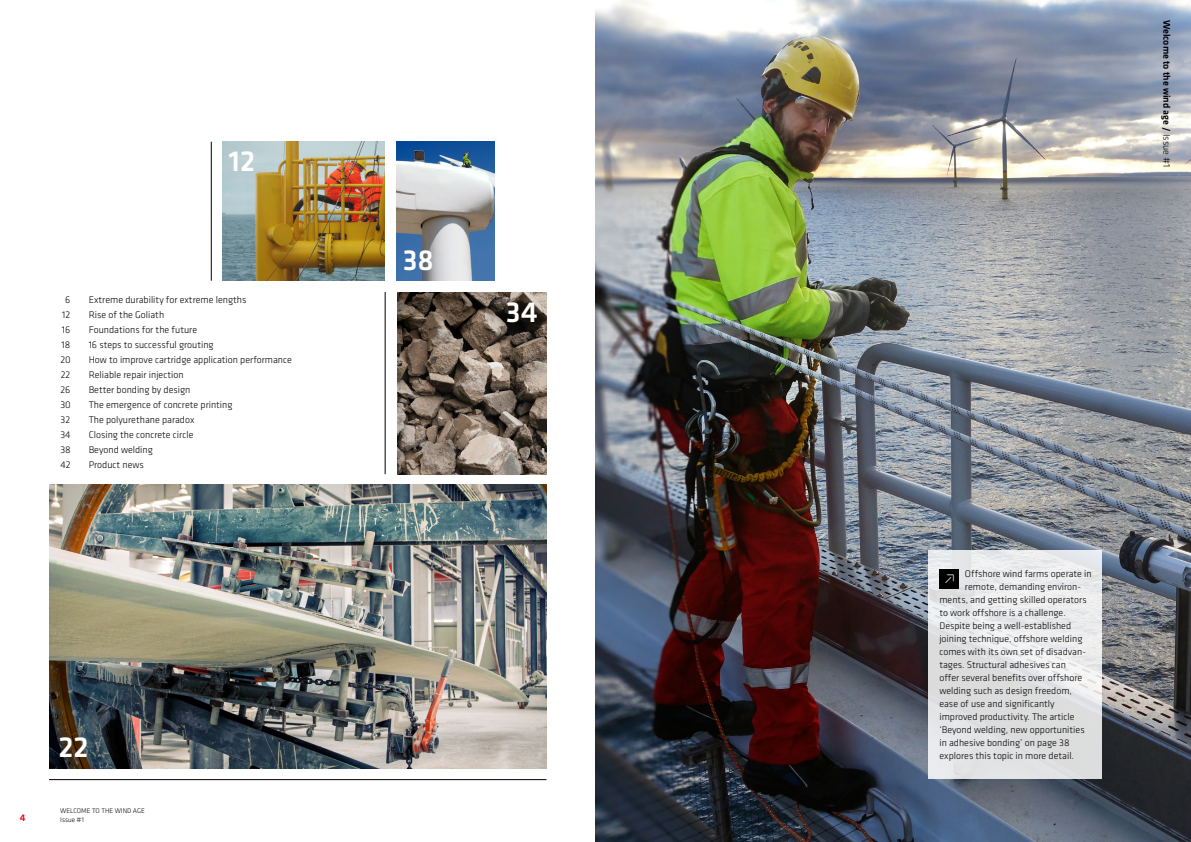
<style>
.page{position:relative;width:1191px;height:842px;background:#fff}
.page>*{position:absolute;margin:0;border:0;box-sizing:border-box;transform-origin:0 0}
.t1{font:500 30px "Klavika";color:#fff}
.t2{font:300 14.2px "Klavika";color:#fff}
.t3{font:300 10px "Klavika";color:#000}
.t4{font:500 10px "Klavika";color:#000}
.t5{font:500 10px "Klavika";color:#e30613}
.t6{font:300 7px/8.4px "Klavika";color:#000}
.s1{font-weight:300}
</style>
<div class="page">
<img style="left:397px;top:141px;width:97px;height:139px">
<img style="left:223px;top:142px;width:161px;height:139px">
<img style="left:398px;top:292px;width:148px;height:182px">
<img style="left:49px;top:485px;width:497px;height:283px">
<img style="left:595px;top:0;width:596px;height:842px">
<hr style="left:49px;top:779px;width:497px;height:1px;background:#000">
<hr style="left:385px;top:292px;width:1px;height:182px;background:#000">
<hr style="left:211px;top:142px;width:1px;height:139px;background:#000">
<svg style="left:928px;top:551px;width:173px;height:228px;fill:#e3e4e6"></svg>
<div style="left:939px;top:569px;width:20px;height:20px;background:#000"></div>
<h1 class="t1" style="left:228px;top:141px;width:28px">12</h1>
<p class="t3" style="left:65px;top:294px;width:7px">6</p>
<p class="t3" style="left:89px;top:294px;width:159px">Extreme durability for extreme lengths</p>
<p class="t3" style="left:62px;top:309px;width:10px">12</p>
<p class="t3" style="left:89px;top:309px;width:77px">Rise of the Goliath</p>
<p class="t3" style="left:62px;top:324px;width:10px">16</p>
<p class="t3" style="left:89px;top:324px;width:110px">Foundations for the future</p>
<p class="t3" style="left:62px;top:339px;width:10px">18</p>
<p class="t3" style="left:89px;top:339px;width:126px">16 steps to successful grouting</p>
<p class="t3" style="left:60px;top:354px;width:12px">20</p>
<p class="t3" style="left:89px;top:354px;width:205px">How to improve cartridge application performance</p>
<p class="t3" style="left:61px;top:369px;width:11px">22</p>
<p class="t3" style="left:89px;top:369px;width:96px">Reliable repair injection</p>
<p class="t3" style="left:60px;top:384px;width:12px">26</p>
<p class="t3" style="left:89px;top:384px;width:103px">Better bonding by design</p>
<p class="t3" style="left:60px;top:399px;width:12px">30</p>
<p class="t3" style="left:89px;top:399px;width:145px">The emergence of concrete printing</p>
<p class="t3" style="left:61px;top:414px;width:11px">32</p>
<p class="t3" style="left:89px;top:414px;width:107px">The polyurethane paradox</p>
<p class="t3" style="left:60px;top:429px;width:12px">34</p>
<p class="t3" style="left:89px;top:429px;width:106px">Closing the concrete circle</p>
<p class="t3" style="left:60px;top:444px;width:12px">38</p>
<p class="t3" style="left:89px;top:444px;width:66px">Beyond welding</p>
<p class="t3" style="left:60px;top:459px;width:12px">42</p>
<p class="t3" style="left:89px;top:459px;width:57px">Product news</p>
<h1 class="t1" style="left:58px;top:726px;width:32px">22</h1>
<p class="t5" style="left:20px;top:811px;width:7px">4</p>
<p class="t6" style="left:60px;top:807px;width:86px">WELCOME TO THE WIND AGE<br>Issue #1</p>
<h1 class="t1" style="left:403px;top:239px;width:33px">38</h1>
<h1 class="t1" style="left:506px;top:292px;width:33px">34</h1>
<p class="t4" style="left:1173px;top:20px;width:149px;rotate:90deg">Welcome to the wind age / <span class="s1">Issue #1</span></p>
<p class="t3" style="left:965px;top:567px;width:128px">Offshore wind farms operate in</p>
<p class="t3" style="left:965px;top:580px;width:118px">remote, demanding environ-</p>
<p class="t3" style="left:939px;top:593px;width:149px">ments, and getting skilled operators</p>
<p class="t3" style="left:939px;top:606px;width:128px">to work offshore is a challenge.</p>
<p class="t3" style="left:939px;top:619px;width:133px">Despite being a well-established</p>
<p class="t3" style="left:939px;top:632px;width:144px">joining technique, offshore welding</p>
<p class="t3" style="left:939px;top:645px;width:148px">comes with its own set of disadvan-</p>
<p class="t3" style="left:939px;top:658px;width:128px">tages. Structural adhesives can</p>
<p class="t3" style="left:939px;top:671px;width:144px">offer several benefits over offshore</p>
<p class="t3" style="left:939px;top:684px;width:134px">welding such as design freedom,</p>
<p class="t3" style="left:939px;top:697px;width:117px">ease of use and significantly</p>
<p class="t3" style="left:939px;top:710px;width:137px">improved productivity. The article</p>
<p class="t3" style="left:939px;top:723px;width:147px">‘Beyond welding, new opportunities</p>
<p class="t3" style="left:939px;top:736px;width:132px">in adhesive bonding’ on page 38</p>
<p class="t3" style="left:939px;top:749px;width:136px">explores this topic in more detail.</p>
<h2 class="t2" style="left:944px;top:571px;width:12px">•</h2>
</div>
